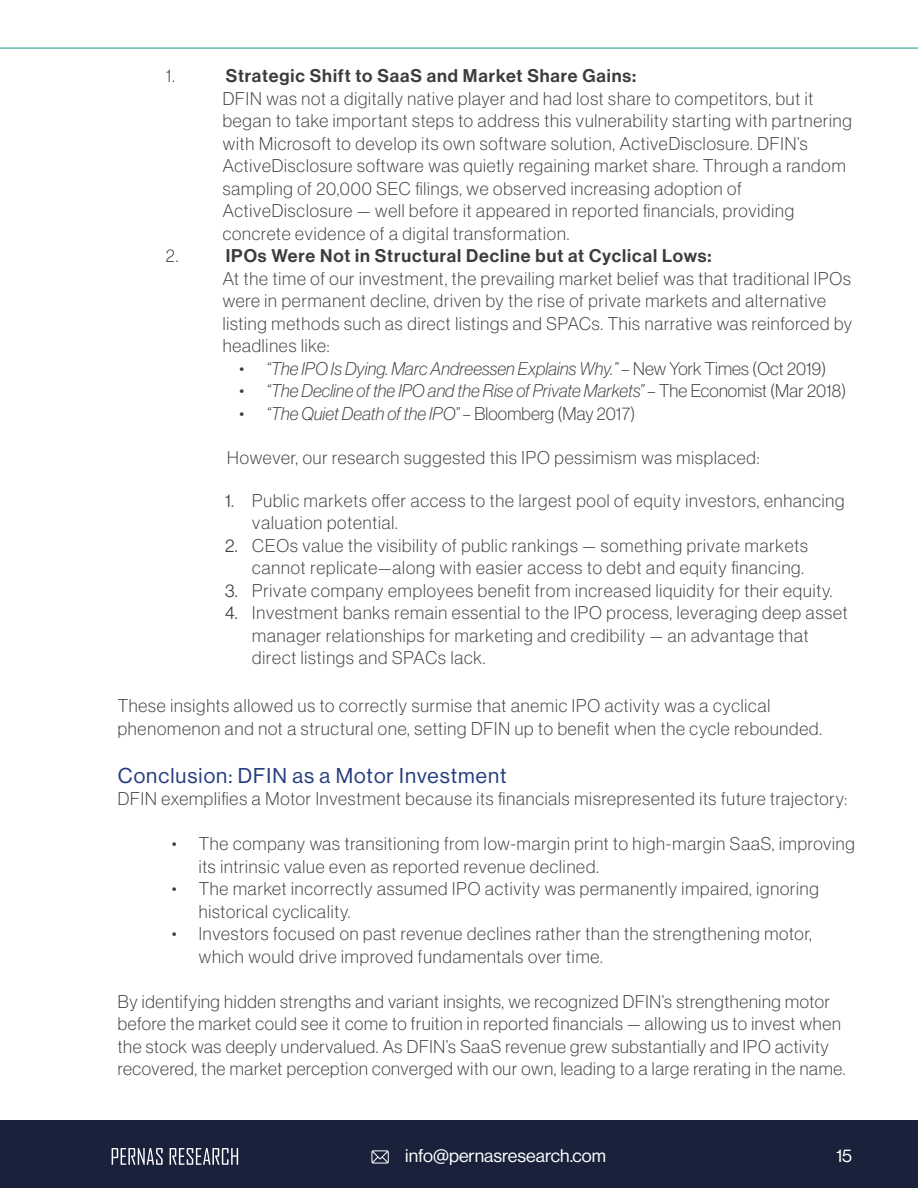
<style>
.page{position:relative;width:918px;height:1188px;background:#fff}
.page>*{position:absolute;margin:0;border:0;box-sizing:border-box;transform-origin:0 0}
.t1{font:21px "Neue Haas Display";letter-spacing:.05em;color:#233c7f}
.t2{font:100 18px/22.5px "Neue Haas Display";letter-spacing:.05em;color:#3c3c3b}
.t3{font:italic 100 18px "Neue Haas Display";letter-spacing:.01em;color:#3c3c3b}
.t4{font:18px "Neue Haas Display Mediu";letter-spacing:.05em;color:#3c3c3b}
.t5{font:18px "Neue Haas Display";color:#fff}
.s1{font-style:normal}
.s2{font-weight:300}
</style>
<div class="page">
<div style="left:0;top:1120px;width:918px;height:68px;background:#19213b"></div>
<svg style="left:112px;top:1148px;width:51px;height:17px"></svg>
<svg style="left:170px;top:1148px;width:68px;height:17px"></svg>
<hr style="left:0;top:47px;width:918px;height:2px;background:#5ebdb1">
<svg style="left:371px;top:1150px;width:18px;height:14px"></svg>
<p class="t2" style="left:166px;top:65px;width:11px">1.</p>
<p class="t4" style="left:226px;top:66px;width:412px">Strategic Shift to SaaS and Market Share Gains:</p>
<p class="t2" style="left:223px;top:87px;width:631px">DFIN was not a digitally native player and had lost share to competitors, but it began to take important steps to address this vulnerability starting with partnering with Microsoft to develop its own software solution, ActiveDisclosure. DFIN’s ActiveDisclosure software was quietly regaining market share. Through a random sampling of 20,000 SEC filings, we observed increasing adoption of ActiveDisclosure — well before it appeared in reported financials, providing concrete evidence of a digital transformation.</p>
<p class="t2" style="left:166px;top:245px;width:14px">2.</p>
<p class="t4" style="left:226px;top:246px;width:487px">IPOs Were Not in Structural Decline but at Cyclical Lows:</p>
<p class="t2" style="left:223px;top:267px;width:631px">At the time of our investment, the prevailing market belief was that traditional IPOs were in permanent decline, driven by the rise of private markets and alternative listing methods such as direct listings and SPACs. This narrative was reinforced by headlines like:</p>
<p class="t3" style="left:239px;top:358px;width:589px">• “The IPO Is Dying. Marc Andreessen Explains Why.” <span class="s1">– New York Times (Oct 2019)</span></p>
<p class="t3" style="left:239px;top:381px;width:608px">• “The Decline of the IPO and the Rise of Private Markets” <span class="s1">– The Economist (Mar 2018)</span></p>
<p class="t3" style="left:239px;top:403px;width:398px">• “The Quiet Death of the IPO” <span class="s1">– Bloomberg (May 2017)</span></p>
<p class="t2" style="left:227px;top:446px;width:534px">However, our research suggested this IPO pessimism was misplaced:</p>
<p class="t2" style="left:252px;top:489px;width:594px;text-indent:-27px"><span class="s2">1.</span> Public markets offer access to the largest pool of equity investors, enhancing valuation potential.</p>
<p class="t2" style="left:225px;top:534px;width:584px;text-align:right"><span class="s2">2.</span> CEOs value the visibility of public rankings — something private markets cannot replicate—along with easier access to debt and equity financing.</p>
<p class="t2" style="left:225px;top:579px;width:609px"><span class="s2">3.</span> Private company employees benefit from increased liquidity for their equity.</p>
<p class="t2" style="left:252px;top:602px;width:597px;text-indent:-27px"><span class="s2">4.</span> Investment banks remain essential to the IPO process, leveraging deep asset manager relationships for marketing and credibility — an advantage that direct listings and SPACs lack.</p>
<p class="t2" style="left:118px;top:695px;width:706px">These insights allowed us to correctly surmise that anemic IPO activity was a cyclical phenomenon and not a structural one, setting DFIN up to benefit when the cycle rebounded.</p>
<p class="t1" style="left:118px;top:763px;width:390px">Conclusion: DFIN as a Motor Investment</p>
<p class="t2" style="left:118px;top:787px;width:731px">DFIN exemplifies a Motor Investment because its financials misrepresented its future trajectory:</p>
<p class="t2" style="left:199px;top:832px;width:658px;text-indent:-27px">• The company was transitioning from low-margin print to high-margin SaaS, improving its intrinsic value even as reported revenue declined.</p>
<p class="t2" style="left:199px;top:877px;width:622px;text-indent:-27px">• The market incorrectly assumed IPO activity was permanently impaired, ignoring historical cyclicality.</p>
<p class="t2" style="left:199px;top:922px;width:615px;text-indent:-27px">• Investors focused on past revenue declines rather than the strengthening motor, which would drive improved fundamentals over time.</p>
<p class="t2" style="left:118px;top:990px;width:729px">By identifying hidden strengths and variant insights, we recognized DFIN’s strengthening motor before the market could see it come to fruition in reported financials — allowing us to invest when the stock was deeply undervalued. As DFIN’s SaaS revenue grew substantially and IPO activity recovered, the market perception converged with our own, leading to a large rerating in the name.</p>
<p class="t5" style="left:405px;top:1146px;width:202px">info@pernasresearch.com</p>
<p class="t5" style="left:836px;top:1146px;width:18px">15</p>
</div>
